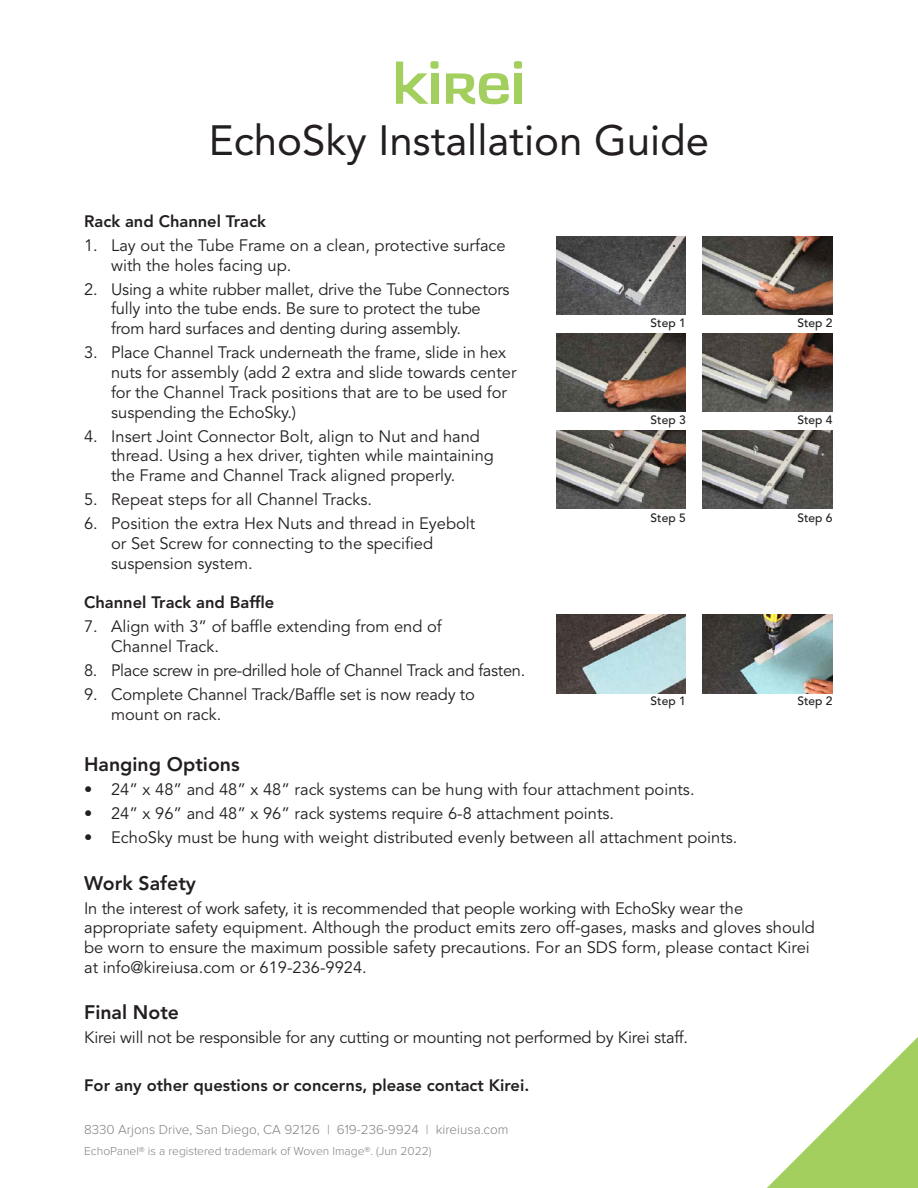
<style>
.page{position:relative;width:918px;height:1188px;background:#fff}
.page>*{position:absolute;margin:0;border:0;box-sizing:border-box;transform-origin:0 0}
.t1{font:42px "Avenir LT Std";color:#231f20}
.t2{font:800 19.5px "Avenir LT Std";color:#231f20}
.t3{font:16.5px/19.8px "Avenir LT Std";color:#231f20}
.t4{font:800 16.5px "Avenir LT Std";color:#231f20}
.t5{font:16.5px "Avenir LT Std";letter-spacing:-.02em;color:#231f20}
.t6{font:300 13.5px "Proxima Nova";color:#808285}
.t7{font:300 12px "Proxima Nova";color:#808285}
.t8{font:500 12px "Avenir LT Std";color:#231f20}
</style>
<div class="page">
<svg style="left:767px;top:1037px;width:151px;height:151px"></svg>
<svg style="left:396px;top:62px;width:33px;height:42px"></svg>
<svg style="left:446px;top:73px;width:63px;height:32px"></svg>
<div style="left:431px;top:74px;width:7px;height:30px;background:#a3cf5e"></div>
<div style="left:515px;top:74px;width:7px;height:30px;background:#a3cf5e"></div>
<div style="left:514px;top:61px;width:8px;height:8px;background:#a3cf5e;border-radius:50%"></div>
<div style="left:431px;top:61px;width:8px;height:8px;background:#a3cf5e;border-radius:50%"></div>
<img style="left:556px;top:236px;width:130px;height:79px">
<img style="left:556px;top:430px;width:130px;height:79px">
<img style="left:703px;top:236px;width:129px;height:79px">
<img style="left:703px;top:430px;width:129px;height:79px">
<img style="left:556px;top:333px;width:130px;height:79px">
<img style="left:703px;top:333px;width:129px;height:79px">
<img style="left:556px;top:615px;width:130px;height:78px">
<img style="left:703px;top:615px;width:129px;height:78px">
<h1 class="t1" style="left:209px;top:116px;width:502px">EchoSky Installation Guide</h1>
<p class="t4" style="left:84px;top:211px;width:183px">Rack and Channel Track</p>
<p class="t3" style="left:111px;top:236px;width:396px;text-indent:-27px">1. Lay out the Tube Frame on a clean, protective surface with the holes facing up.</p>
<p class="t3" style="left:111px;top:279px;width:400px;text-indent:-27px">2. Using a white rubber mallet, drive the Tube Connectors fully into the tube ends. Be sure to protect the tube from hard surfaces and denting during assembly.</p>
<p class="t3" style="left:111px;top:343px;width:407px;text-indent:-27px">3. Place Channel Track underneath the frame, slide in hex nuts for assembly (add 2 extra and slide towards center for the Channel Track positions that are to be used for suspending the EchoSky.)</p>
<p class="t3" style="left:111px;top:426px;width:384px;text-indent:-27px">4. Insert Joint Connector Bolt, align to Nut and hand thread. Using a hex driver, tighten while maintaining the Frame and Channel Track aligned properly.</p>
<p class="t3" style="left:84px;top:490px;width:289px">5. Repeat steps for all Channel Tracks.</p>
<p class="t3" style="left:111px;top:514px;width:366px;text-indent:-27px">6. Position the extra Hex Nuts and thread in Eyebolt or Set Screw for connecting to the specified suspension system.</p>
<p class="t4" style="left:84px;top:593px;width:192px">Channel Track and Baffle</p>
<p class="t3" style="left:111px;top:617px;width:332px;text-indent:-27px">7. Align with 3” of baffle extending from end of<br>Channel Track.</p>
<p class="t5" style="left:84px;top:661px;width:443px">8. Place screw in pre-drilled hole of Channel Track and fasten.</p>
<p class="t3" style="left:111px;top:685px;width:365px;text-indent:-27px">9. Complete Channel Track/Baffle set is now ready to mount on rack.</p>
<p class="t8" style="left:651px;top:316px;width:37px">Step 1</p>
<p class="t8" style="left:651px;top:413px;width:37px">Step 3</p>
<p class="t8" style="left:651px;top:511px;width:37px">Step 5</p>
<p class="t8" style="left:651px;top:694px;width:37px">Step 1</p>
<p class="t8" style="left:797px;top:316px;width:37px">Step 2</p>
<p class="t8" style="left:797px;top:413px;width:37px">Step 4</p>
<p class="t8" style="left:797px;top:511px;width:37px">Step 6</p>
<p class="t8" style="left:797px;top:694px;width:37px">Step 2</p>
<p class="t2" style="left:84px;top:753px;width:157px">Hanging Options</p>
<p class="t3" style="left:84px;top:780px;width:612px">• 24” x 48” and 48” x 48” rack systems can be hung with four attachment points.</p>
<p class="t3" style="left:84px;top:804px;width:532px">• 24” x 96” and 48” x 96” rack systems require 6-8 attachment points.</p>
<p class="t3" style="left:84px;top:828px;width:655px">• EchoSky must be hung with weight distributed evenly between all attachment points.</p>
<p class="t2" style="left:84px;top:871px;width:113px">Work Safety</p>
<p class="t3" style="left:84px;top:898px;width:732px">In the interest of work safety, it is recommended that people working with EchoSky wear the appropriate safety equipment. Although the product emits zero off-gases, masks and gloves should be worn to ensure the maximum possible safety precautions. For an SDS form, please contact Kirei at info@kireiusa.com or 619-236-9924.</p>
<p class="t2" style="left:84px;top:1001px;width:96px">Final Note</p>
<p class="t3" style="left:84px;top:1028px;width:606px">Kirei will not be responsible for any cutting or mounting not performed by Kirei staff.</p>
<p class="t4" style="left:84px;top:1075px;width:447px">For any other questions or concerns, please contact Kirei.</p>
<p class="t6" style="left:84px;top:1122px;width:426px">8330 Arjons Drive, San Diego, CA 92126 | 619-236-9924 | kireiusa.com</p>
<p class="t7" style="left:84px;top:1144px;width:349px">EchoPanel® is a registered trademark of Woven Image®. (Jun 2022)</p>
</div>
